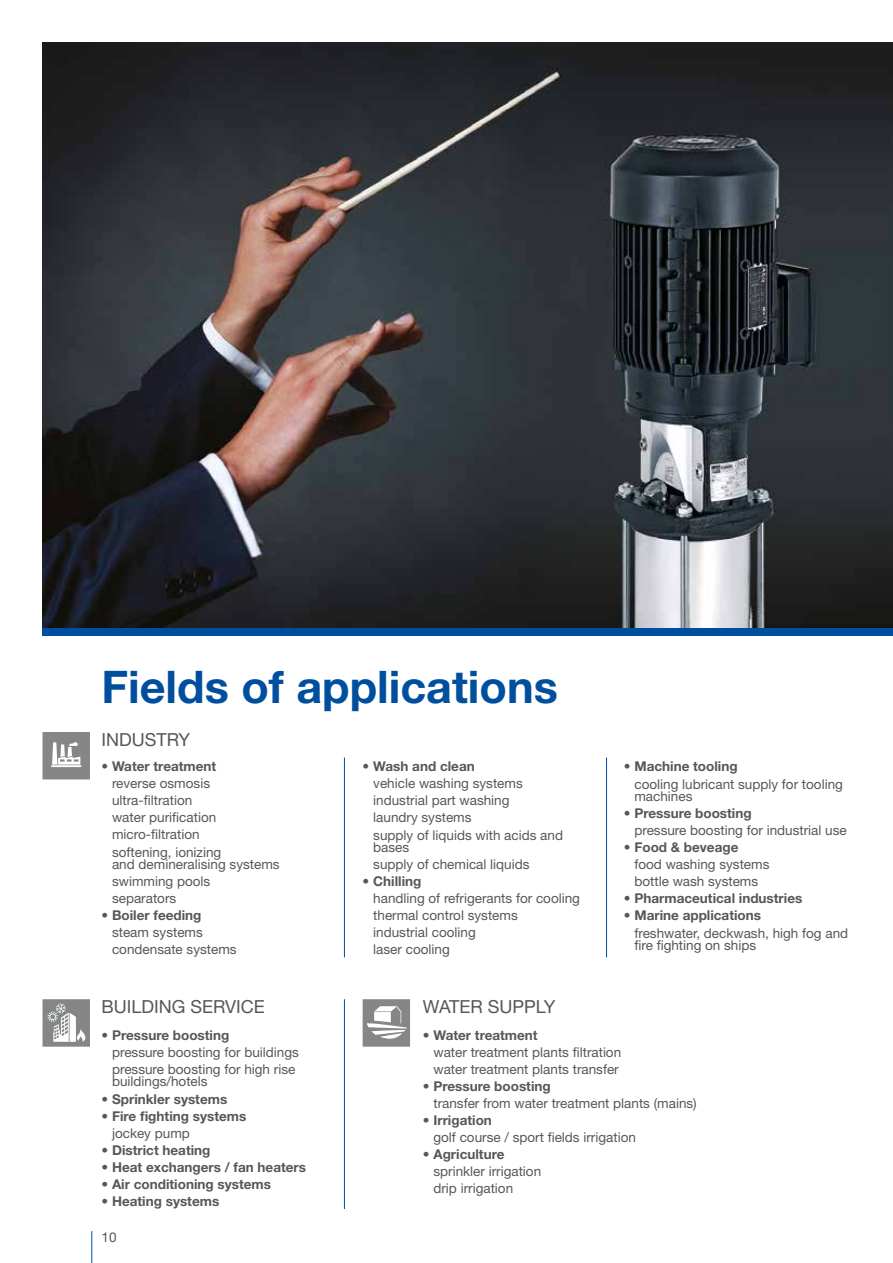
<style>
.page{position:relative;width:893px;height:1263px;background:#fff}
.page>*{position:absolute;margin:0;border:0;box-sizing:border-box;transform-origin:0 0}
.t1{font:700 45px "Helvetica Neue";color:#004f9f}
.t2{font:18px "Helvetica Neue";color:#575756}
.t3{font:13.5px/17px "Helvetica Neue";color:#575756}
.t4{font:700 13.5px/17px "Helvetica Neue";color:#575756}
.s1{font-weight:700}
.s2{font-weight:400}
</style>
<div class="page">
<hr style="left:91px;top:1231px;width:1px;height:32px;background:#004f9f">
<img style="left:43px;top:43px;width:850px;height:585px">
<div style="left:43px;top:628px;width:850px;height:7px;background:#004f9f"></div>
<svg style="left:43px;top:732px;width:47px;height:47px;background:#999b9c"></svg>
<svg style="left:43px;top:999px;width:47px;height:48px;background:#a1a2a3"></svg>
<svg style="left:363px;top:999px;width:47px;height:48px"></svg>
<hr style="left:344px;top:757px;width:1px;height:200px;background:#004f9f">
<hr style="left:344px;top:999px;width:1px;height:210px;background:#004f9f">
<hr style="left:606px;top:757px;width:1px;height:200px;background:#004f9f">
<h1 class="t1" style="left:101px;top:659px;width:458px">Fields of applications</h1>
<h2 class="t2" style="left:101px;top:729px;width:90px">INDUSTRY</h2>
<p class="t3" style="left:112px;top:758px;width:111px;text-indent:-11px">• <span class="s1">Water treatment </span>reverse osmosis ultra-filtration water purification micro-filtration softening, ionizing</p>
<p class="t3" style="left:112px;top:855px;width:169px">and demineralising systems swimming pools<br>separators</p>
<p class="t3" style="left:112px;top:907px;width:126px;text-indent:-11px">• <span class="s1">Boiler feeding </span>steam systems condensate systems</p>
<p class="t3" style="left:373px;top:758px;width:191px;text-indent:-11px">• <span class="s1">Wash and clean<br></span>vehicle washing systems industrial part washing<br>laundry systems<br>supply of liquids with acids and</p>
<p class="t3" style="left:373px;top:838px;width:158px;line-height:17.4px">bases<br>supply of chemical liquids</p>
<p class="t3" style="left:373px;top:873px;width:208px;text-indent:-11px">• <span class="s1">Chilling<br></span>handling of refrigerants for cooling thermal control systems<br>industrial cooling<br>laser cooling</p>
<h2 class="t2" style="left:101px;top:996px;width:165px">BUILDING SERVICE</h2>
<h2 class="t2" style="left:423px;top:996px;width:134px">WATER SUPPLY</h2>
<p class="t3" style="left:634px;top:758px;width:210px;line-height:17.4px;text-indent:-11px">• <span class="s1">Machine tooling<br></span>cooling lubricant supply for tooling</p>
<p class="t3" style="left:634px;top:787px;width:60px">machines</p>
<p class="t3" style="left:634px;top:805px;width:214px;text-indent:-11px">• <span class="s1">Pressure boosting<br></span>pressure boosting for industrial use</p>
<p class="t3" style="left:634px;top:839px;width:137px;text-indent:-11px">• <span class="s1">Food &amp; beveage<br></span>food washing systems bottle wash systems</p>
<p class="t4" style="left:624px;top:890px;width:180px"><span class="s2">•</span> Pharmaceutical industries</p>
<p class="t3" style="left:634px;top:906px;width:215px;line-height:17.4px;text-indent:-11px">• <span class="s1">Marine applications<br></span>freshwater, deckwash, high fog and</p>
<p class="t3" style="left:634px;top:936px;width:123px">fire fighting on ships</p>
<p class="t3" style="left:112px;top:1026px;width:188px;text-indent:-11px">• <span class="s1">Pressure boosting<br></span>pressure boosting for buildings pressure boosting for high rise</p>
<p class="t3" style="left:112px;top:1073px;width:97px">buildings/hotels</p>
<p class="t4" style="left:101px;top:1090px;width:127px"><span class="s2">•</span> Sprinkler systems</p>
<p class="t4" style="left:112px;top:1107px;width:136px;text-indent:-11px"><span class="s2">•</span> Fire fighting systems <span class="s2">jockey pump</span></p>
<p class="t4" style="left:101px;top:1141px;width:111px"><span class="s2">•</span> District heating</p>
<p class="t4" style="left:101px;top:1158px;width:206px"><span class="s2">•</span> Heat exchangers / fan heaters</p>
<p class="t4" style="left:101px;top:1175px;width:171px"><span class="s2">•</span> Air conditioning systems</p>
<p class="t4" style="left:101px;top:1192px;width:119px"><span class="s2">•</span> Heating systems</p>
<p class="t3" style="left:102px;top:1228px;width:17px">10</p>
<p class="t3" style="left:433px;top:1026px;width:189px;text-indent:-11px">• <span class="s1">Water treatment<br></span>water treatment plants filtration water treatment plants transfer</p>
<p class="t3" style="left:433px;top:1077px;width:265px;text-indent:-11px">• <span class="s1">Pressure boosting<br></span>transfer from water treatment plants (mains)</p>
<p class="t3" style="left:433px;top:1111px;width:204px;text-indent:-11px">• <span class="s1">Irrigation<br></span>golf course / sport fields irrigation</p>
<p class="t3" style="left:433px;top:1145px;width:109px;text-indent:-11px">• <span class="s1">Agriculture </span>sprinkler irrigation drip irrigation</p>
</div>
